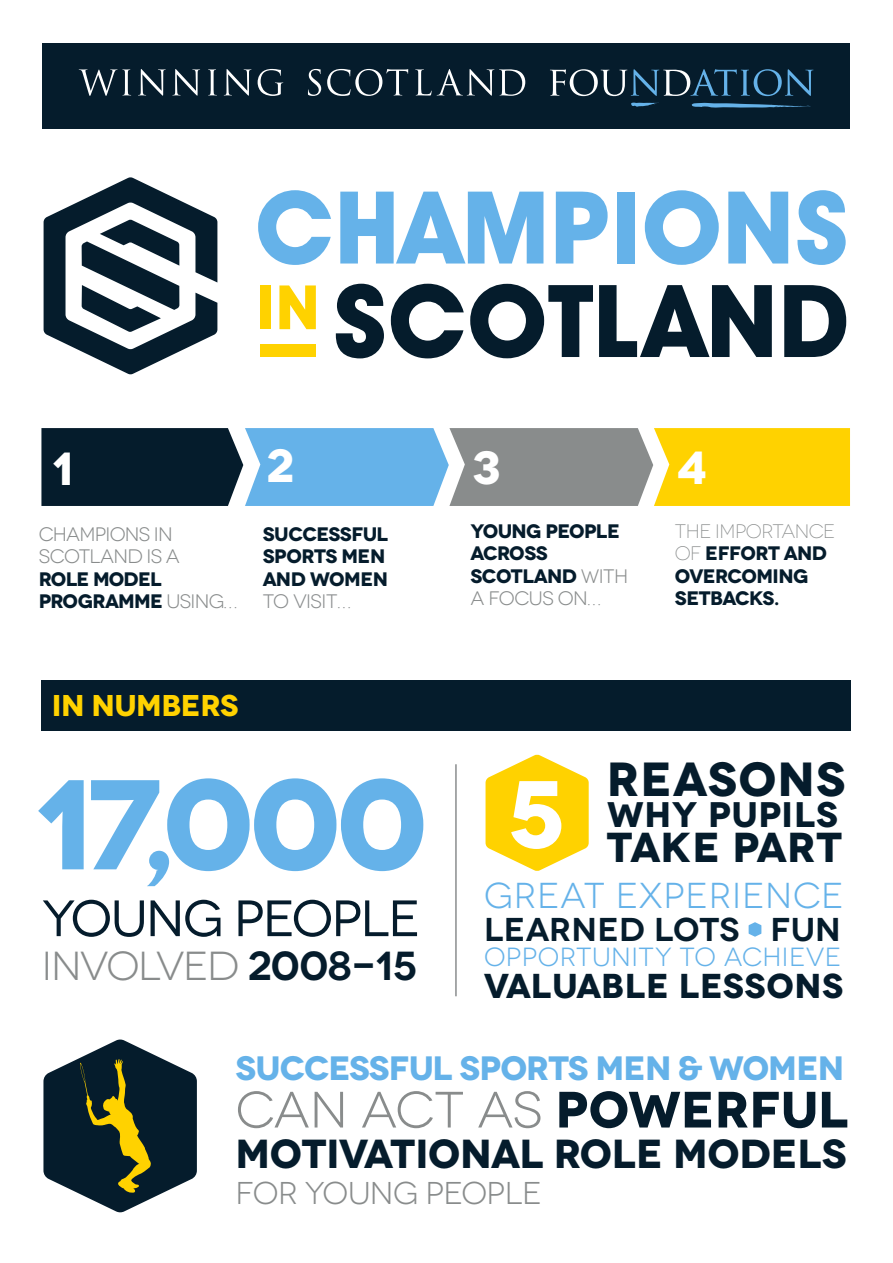
<style>
.page{position:relative;width:893px;height:1263px;background:#fff}
.page>*{position:absolute;margin:0;border:0;box-sizing:border-box;transform-origin:0 0}
.t1{font:700 127.35px "Novecentowide";color:#65b2e9}
.t2{font:700 95.1px "Novecentowide";color:#fff}
.t3{font:51px "Novecentowide";letter-spacing:-.025em;color:#898c8c}
.t4{font:51px "Novecentowide";letter-spacing:-.03em;color:#051c2c}
.t5{font:700 47.85px "Novecentowide";letter-spacing:.025em;color:#051c2c}
.t6{font:700 46.35px "Novecentowide";color:#fff}
.t7{font:700 41.85px "Novecentowide";letter-spacing:.005em;color:#051c2c}
.t8{font:700 40.5px "Novecentowide";letter-spacing:-.01em;color:#051c2c}
.t9{font:40.5px "Novecentowide";letter-spacing:-.045em;color:#898c8c}
.t10{font:36px "Novecentowide";letter-spacing:.025em;color:#65b2e9}
.t11{font:700 35.55px "Novecentowide";letter-spacing:.015em;color:#051c2c}
.t12{font:700 35.55px "Novecentowide";letter-spacing:.01em;color:#ffd200}
.t13{font:700 34.5px "Novecentowide";letter-spacing:.015em;color:#051c2c}
.t14{font:700 33.75px "Novecentowide";letter-spacing:-.025em;color:#65b2e9}
.t15{font:600 33px "Novecentowide";letter-spacing:.01em;color:#051c2c}
.t16{font:31.5px "Novecentowide";letter-spacing:-.02em;color:#898c8c}
.t17{font:700 30px "Novecentowide";letter-spacing:-.01em;color:#ffd200}
.t18{font:26.25px "Novecentowide";letter-spacing:.02em;color:#65b2e9}
.t19{font:700 19.5px/22.5px "Novecentowide";letter-spacing:-.035em;color:#051c2c}
.t20{font:19.5px/22.5px "Novecentowide";letter-spacing:-.035em;color:#898c8c}
.t21{font:19.5px "Novecentowide";letter-spacing:-.025em;color:#8a8d8e}
.s1{font-weight:400;color:#898c8c}
.s2{font-weight:600;color:#051c2c}
.s3{font-weight:300;color:#898c8c}
.s4{font-weight:700;color:#051c2c}
</style>
<div class="page">
<svg style="left:486px;top:754px;width:103px;height:117px"></svg>
<div style="left:42px;top:43px;width:808px;height:85px;background:#051c2c"></div>
<svg style="left:41px;top:428px;width:809px;height:78px;background:#839171"></svg>
<svg style="left:79px;top:69px;width:204px;height:27px"></svg>
<svg style="left:308px;top:69px;width:13px;height:27px"></svg>
<svg style="left:327px;top:69px;width:81px;height:27px"></svg>
<svg style="left:415px;top:69px;width:110px;height:27px"></svg>
<svg style="left:550px;top:69px;width:263px;height:27px"></svg>
<svg style="left:631px;top:102px;width:28px;height:5px"></svg>
<svg style="left:691px;top:103px;width:120px;height:5px"></svg>
<svg style="left:258px;top:190px;width:73px;height:75px"></svg>
<svg style="left:340px;top:192px;width:203px;height:71px"></svg>
<svg style="left:556px;top:192px;width:52px;height:71px"></svg>
<div style="left:618px;top:192px;width:17px;height:71px;background:#65b2e9"></div>
<svg style="left:645px;top:190px;width:74px;height:75px"></svg>
<svg style="left:728px;top:192px;width:60px;height:71px"></svg>
<svg style="left:797px;top:190px;width:49px;height:75px"></svg>
<svg style="left:336px;top:284px;width:48px;height:74px"></svg>
<svg style="left:391px;top:284px;width:73px;height:74px"></svg>
<svg style="left:470px;top:284px;width:123px;height:74px"></svg>
<svg style="left:599px;top:285px;width:173px;height:72px"></svg>
<svg style="left:784px;top:285px;width:62px;height:72px"></svg>
<div style="left:260px;top:285px;width:11px;height:44px;background:#ffd200"></div>
<svg style="left:279px;top:285px;width:37px;height:44px"></svg>
<div style="left:260px;top:344px;width:56px;height:12px;background:#ffd200"></div>
<svg style="left:44px;top:177px;width:173px;height:197px"></svg>
<div style="left:41px;top:680px;width:809px;height:51px;background:#051c2c"></div>
<hr style="left:455px;top:764px;width:2px;height:232px;background:#8a8d8e">
<svg style="left:749px;top:922px;width:12px;height:15px"></svg>
<svg style="left:43px;top:1039px;width:154px;height:173px"></svg>
<h3 class="t6" style="left:52px;top:440px;width:23px">1</h3>
<h3 class="t6" style="left:266px;top:437px;width:30px">2</h3>
<h3 class="t6" style="left:472px;top:438px;width:30px">3</h3>
<h3 class="t6" style="left:677px;top:438px;width:32px">4</h3>
<p class="t20" style="left:39px;top:523px;width:142px">CHAMPIONS IN<br>SCOTLAND IS A</p>
<p class="t19" style="left:39px;top:568px;width:200px">ROLE MODEL<br>PROGRAMME <span class="s1">USING…</span></p>
<p class="t19" style="left:263px;top:523px;width:127px">SUCCESSFUL<br>SPORTS MEN<br>AND WOMEN</p>
<p class="t21" style="left:263px;top:590px;width:90px">TO VISIT…</p>
<h3 class="t12" style="left:55px;top:683px;width:229px">IN NUMBERS</h3>
<h3 class="t17" style="left:52px;top:687px;width:188px">IN NUMBERS</h3>
<h1 class="t1" style="left:34px;top:745px;width:396px">17,000</h1>
<h3 class="t4" style="left:42px;top:888px;width:380px">YOUNG PEOPLE</h3>
<h3 class="t9" style="left:42px;top:942px;width:377px">INVOLVED <span class="s2">2008-15</span></h3>
<p class="t19" style="left:470px;top:520px;width:160px">YOUNG PEOPLE<br>ACROSS<br>SCOTLAND <span class="s1">WITH<br>A FOCUS ON…</span></p>
<p class="t19" style="left:675px;top:520px;width:162px"><span class="s3">THE IMPORTANCE<br>OF</span> EFFORT AND<br>OVERCOMING<br>SETBACKS.</p>
<h2 class="t2" style="left:506px;top:755px;width:60px">5</h2>
<h3 class="t5" style="left:607px;top:749px;width:240px">REASONS</h3>
<h3 class="t11" style="left:607px;top:792px;width:233px">WHY PUPILS</h3>
<h3 class="t7" style="left:607px;top:821px;width:237px">TAKE PART</h3>
<h3 class="t10" style="left:484px;top:874px;width:361px">GREAT EXPERIENCE</h3>
<h3 class="t15" style="left:484px;top:909px;width:358px">LEARNED LOTS • FUN</h3>
<h3 class="t18" style="left:484px;top:942px;width:358px">OPPORTUNITY TO ACHIEVE</h3>
<h3 class="t13" style="left:484px;top:964px;width:361px">VALUABLE LESSONS</h3>
<h3 class="t14" style="left:236px;top:1046px;width:610px">SUCCESSFUL SPORTS MEN &amp; WOMEN</h3>
<h3 class="t3" style="left:236px;top:1080px;width:614px">CAN ACT AS <span class="s4">POWERFUL</span></h3>
<h3 class="t8" style="left:236px;top:1128px;width:612px">MOTIVATIONAL ROLE MODELS</h3>
<h3 class="t16" style="left:236px;top:1175px;width:308px">FOR YOUNG PEOPLE</h3>
</div>
